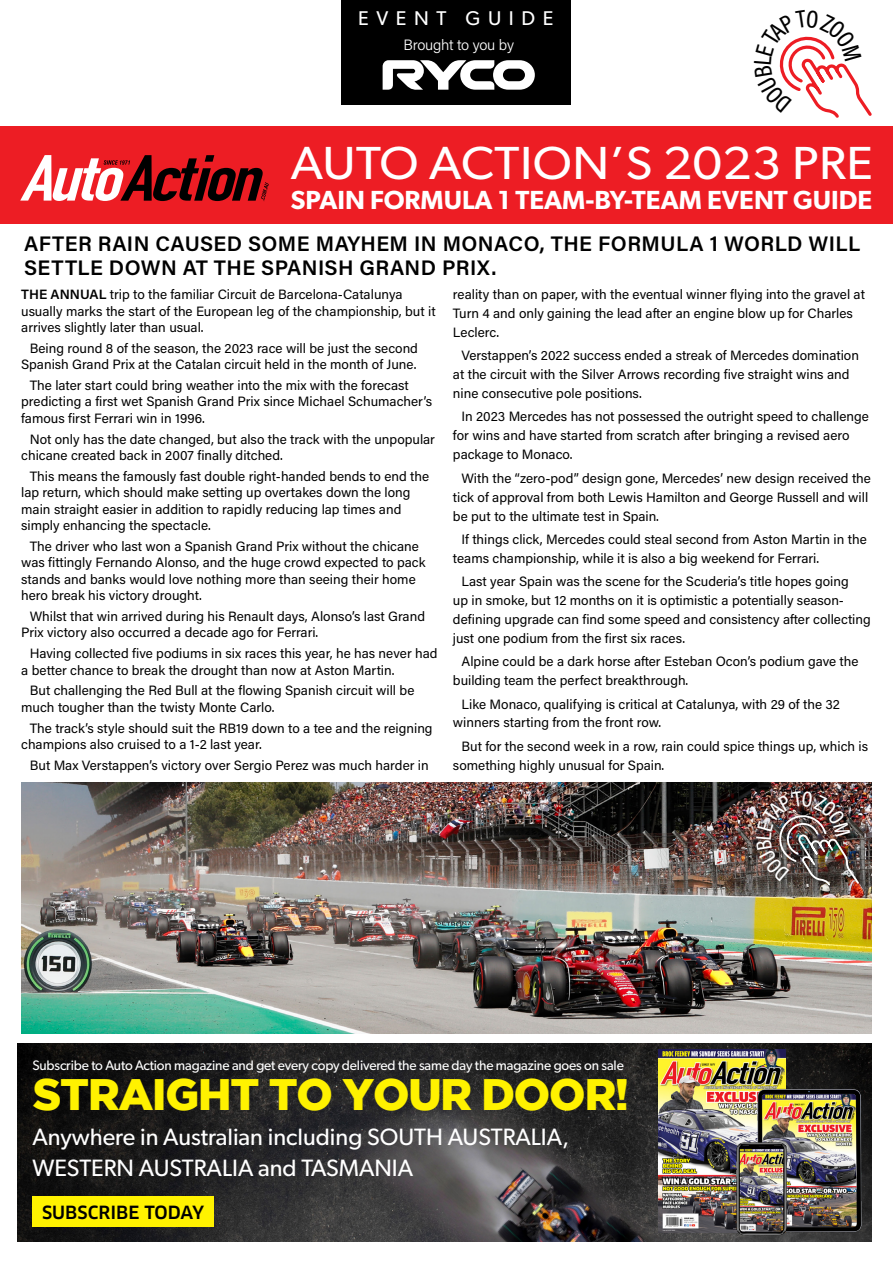
<style>
.page{position:relative;width:893px;height:1263px;background:#fff}
.page>*{position:absolute;margin:0;border:0;box-sizing:border-box;transform-origin:0 0}
.t1{font:46.5px "Gibson";letter-spacing:.01em;color:#fff;scale:1.07 1}
.t2{font:900 43.95px "Gotham";letter-spacing:-.025em;color:#fff200}
.t3{font:600 26.25px "Gibson";color:#fff}
.t4{font:23.7px/30.6px "Gibson";color:#fff}
.t5{font:600 21px/24px "Acumin Pro";letter-spacing:.02em;color:#000}
.t6{font:19.95px "Gibson";letter-spacing:.38em;color:#fff}
.t7{font:500 17.85px "Clan OT";color:#000}
.AA_Body_Copy_2022{font:300 15px "Acumin Pro";letter-spacing:-.015em;color:#fff}
.t8{font:13.8px "Gibson";letter-spacing:-.01em;color:#fff}
.t9{font:13.5px/16.5px "Acumin Pro";color:#000}
.s1{font-weight:600}
</style>
<div class="page">
<div style="left:0;top:127px;width:893px;height:97px;background:#ed1d24"></div>
<div style="left:341px;top:0;width:229px;height:105px;background:#000"></div>
<svg style="left:383px;top:60px;width:152px;height:30px"></svg>
<img style="left:21px;top:782px;width:851px;height:251px">
<img style="left:18px;top:1044px;width:255px;height:197px">
<img style="left:273px;top:1044px;width:158px;height:197px">
<img style="left:431px;top:1043px;width:441px;height:199px">
<img style="left:658px;top:1049px;width:128px;height:183px">
<img style="left:757px;top:1087px;width:105px;height:146px">
<img style="left:735px;top:1142px;width:52px;height:94px">
<div style="left:32px;top:1196px;width:182px;height:30px;background:#fff200"></div>
<div style="left:751px;top:786px;width:113px;height:104px;background:#000;opacity:.75"></div>
<svg style="left:20px;top:155px;width:249px;height:46px"></svg>
<svg style="left:779px;top:36px;width:93px;height:82px"></svg>
<img style="left:756px;top:791px;width:105px;height:96px">
<p class="t6" style="left:358px;top:6px;width:197px">EVENT GUIDE</p>
<p class="AA_Body_Copy_2022" style="left:403px;top:34px;width:112px">Brought to you by</p>
<p class="t1" style="left:291px;top:135px;width:545px">AUTO ACTION’S 2023 PRE</p>
<p class="t3" style="left:291px;top:184px;width:583px">SPAIN FORMULA 1 TEAM-BY-TEAM EVENT GUIDE</p>
<p class="t5" style="left:24px;top:231px;width:837px">AFTER RAIN CAUSED SOME MAYHEM IN MONACO, THE FORMULA 1 WORLD WILL<br>SETTLE DOWN AT THE SPANISH GRAND PRIX.</p>
<p class="t9" style="left:21px;top:286px;width:416px"><span class="s1">THE ANNUAL</span> trip to the familiar Circuit de Barcelona-Catalunya usually marks the start of the European leg of the championship, but it arrives slightly later than usual.</p>
<p class="t9" style="left:21px;top:339px;width:398px;text-align:right">Being round 8 of the season, the 2023 race will be just the second<br>Spanish Grand Prix at the Catalan circuit held in the month of June.</p>
<p class="t9" style="left:21px;top:376px;width:413px;text-indent:9px">The later start could bring weather into the mix with the forecast predicting a first wet Spanish Grand Prix since Michael Schumacher’s famous first Ferrari win in 1996.</p>
<p class="t9" style="left:21px;top:430px;width:415px;text-indent:9px">Not only has the date changed, but also the track with the unpopular chicane created back in 2007 finally ditched.</p>
<p class="t9" style="left:21px;top:467px;width:409px;text-indent:9px">This means the famously fast double right-handed bends to end the lap return, which should make setting up overtakes down the long main straight easier in addition to rapidly reducing lap times and simply enhancing the spectacle.</p>
<p class="t9" style="left:21px;top:537px;width:406px;text-indent:9px">The driver who last won a Spanish Grand Prix without the chicane was fittingly Fernando Alonso, and the huge crowd expected to pack stands and banks would love nothing more than seeing their home hero break his victory drought.</p>
<p class="t9" style="left:21px;top:607px;width:405px;text-indent:9px">Whilst that win arrived during his Renault days, Alonso’s last Grand<br>Prix victory also occurred a decade ago for Ferrari.</p>
<p class="t9" style="left:21px;top:645px;width:418px;text-indent:9px">Having collected five podiums in six races this year, he has never had a better chance to break the drought than now at Aston Martin.</p>
<p class="t9" style="left:21px;top:682px;width:395px;text-indent:9px">But challenging the Red Bull at the flowing Spanish circuit will be much tougher than the twisty Monte Carlo.</p>
<p class="t9" style="left:21px;top:719px;width:413px;text-indent:9px">The track’s style should suit the RB19 down to a tee and the reigning champions also cruised to a 1-2 last year.</p>
<p class="t9" style="left:30px;top:756px;width:400px">But Max Verstappen’s victory over Sergio Perez was much harder in</p>
<p class="t9" style="left:453px;top:284px;width:413px;line-height:18.9px">reality than on paper, with the eventual winner flying into the gravel at<br>Turn 4 and only gaining the lead after an engine blow up for Charles<br>Leclerc.</p>
<p class="t9" style="left:453px;top:346px;width:407px;line-height:18.9px;text-indent:9px">Verstappen’s 2022 success ended a streak of Mercedes domination at the circuit with the Silver Arrows recording five straight wins and nine consecutive pole positions.</p>
<p class="t9" style="left:453px;top:407px;width:417px;line-height:18.9px;text-indent:9px">In 2023 Mercedes has not possessed the outright speed to challenge for wins and have started from scratch after bringing a revised aero package to Monaco.</p>
<p class="t9" style="left:453px;top:468px;width:419px;line-height:18.9px;text-indent:9px">With the “zero-pod” design gone, Mercedes’ new design received the tick of approval from both Lewis Hamilton and George Russell and will be put to the ultimate test in Spain.</p>
<p class="t9" style="left:453px;top:529px;width:415px;line-height:18.9px;text-indent:9px">If things click, Mercedes could steal second from Aston Martin in the teams championship, while it is also a big weekend for Ferrari.</p>
<p class="t9" style="left:453px;top:571px;width:419px;line-height:18.9px;text-indent:9px">Last year Spain was the scene for the Scuderia’s title hopes going<br>up in smoke, but 12 months on it is optimistic a potentially season&shy;defining upgrade can find some speed and consistency after collecting just one podium from the first six races.</p>
<p class="t9" style="left:453px;top:651px;width:407px;line-height:18.9px;text-indent:9px">Alpine could be a dark horse after Esteban Ocon’s podium gave the building team the perfect breakthrough.</p>
<p class="t9" style="left:453px;top:694px;width:389px;line-height:18.9px;text-indent:9px">Like Monaco, qualifying is critical at Catalunya, with 29 of the 32 winners starting from the front row.</p>
<p class="t9" style="left:453px;top:736px;width:417px;line-height:18.9px;text-indent:9px">But for the second week in a row, rain could spice things up, which is something highly unusual for Spain.</p>
<p class="t8" style="left:32px;top:1056px;width:593px">Subscribe to Auto Action magazine and get every copy delivered the same day the magazine goes on sale</p>
<p class="t2" style="left:33px;top:1069px;width:598px">STRAIGHT TO YOUR DOOR!</p>
<p class="t4" style="left:32px;top:1121px;width:538px">Anywhere in Australian including SOUTH AUSTRALIA,<br>WESTERN AUSTRALIA and TASMANIA</p>
<p class="t7" style="left:42px;top:1202px;width:164px">SUBSCRIBE TODAY</p>
</div>
